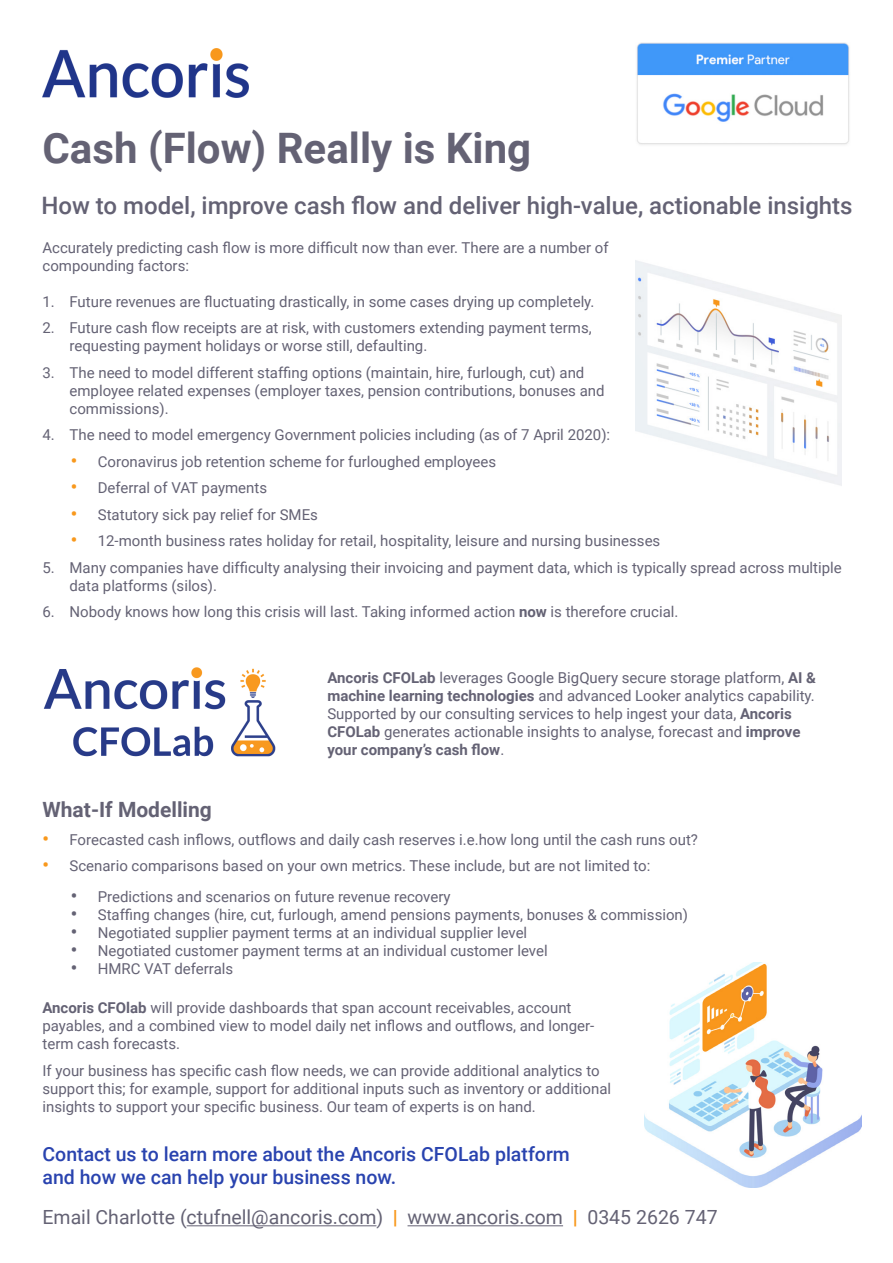
<style>
.page{position:relative;width:893px;height:1263px;background:#fff}
.page>*{position:absolute;margin:0;border:0;box-sizing:border-box;transform-origin:0 0}
.Bullets{font:700 42px "Roboto";color:#646274}
.Bullets-2{font:500 24px "Roboto";color:#646274}
.Bullets-3{font:700 21px "Roboto";color:#646274}
.Bullets-4{font:500 19.5px/23.4px "Roboto";color:#2943af}
.Bullets-5{font:19.5px "Roboto";color:#646274}
.Bullets-6{font:15px/18px "Roboto";color:#646274}
.s1{font-weight:700;font-size:18px;color:#f8981c}
.s2{font-weight:700}
.s3{font-weight:700;font-size:18px}
.s4{font-weight:900;color:#f8981c}
</style>
<div class="page">
<img style="left:43px;top:49px;width:206px;height:48px">
<img style="left:636px;top:43px;width:214px;height:102px">
<img style="left:644px;top:962px;width:217px;height:225px">
<img style="left:636px;top:260px;width:205px;height:226px">
<hr style="left:187px;top:1225px;width:189px;height:1px;background:#646274">
<hr style="left:408px;top:1225px;width:155px;height:1px;background:#646274">
<img style="left:43px;top:667px;width:233px;height:90px">
<p class="Bullets" style="left:43px;top:119px;width:490px">Cash (Flow) Really is King</p>
<p class="Bullets-2" style="left:41px;top:188px;width:813px">How to model, improve cash flow and deliver high-value, actionable insights</p>
<p class="Bullets-6" style="left:43px;top:238px;width:567px">Accurately predicting cash flow is more difficult now than ever. There are a number of compounding factors:</p>
<p class="Bullets-6" style="left:43px;top:292px;width:553px">1. Future revenues are fluctuating drastically, in some cases drying up completely.</p>
<p class="Bullets-6" style="left:70px;top:318px;width:524px;text-indent:-27px">2. Future cash flow receipts are at risk, with customers extending payment terms, requesting payment holidays or worse still, defaulting.</p>
<p class="Bullets-6" style="left:70px;top:363px;width:537px;text-indent:-27px">3. The need to model different staffing options (maintain, hire, furlough, cut) and employee related expenses (employer taxes, pension contributions, bonuses and commissions).</p>
<p class="Bullets-6" style="left:43px;top:425px;width:569px">4. The need to model emergency Government policies including (as of 7 April 2020):</p>
<p class="Bullets-6" style="left:71px;top:452px;width:427px"><span class="s1">•</span> Coronavirus job retention scheme for furloughed employees</p>
<p class="Bullets-6" style="left:71px;top:478px;width:198px"><span class="s1">•</span> Deferral of VAT payments</p>
<p class="Bullets-6" style="left:71px;top:505px;width:249px"><span class="s1">•</span> Statutory sick pay relief for SMEs</p>
<p class="Bullets-6" style="left:71px;top:531px;width:591px"><span class="s1">•</span> 12-month business rates holiday for retail, hospitality, leisure and nursing businesses</p>
<p class="Bullets-6" style="left:70px;top:558px;width:774px;text-indent:-27px">5. Many companies have difficulty analysing their invoicing and payment data, which is typically spread across multiple data platforms (silos).</p>
<p class="Bullets-6" style="left:43px;top:602px;width:637px">6. Nobody knows how long this crisis will last. Taking informed action <span class="s2">now</span> is therefore crucial.</p>
<p class="Bullets-6" style="left:327px;top:668px;width:490px"><span class="s2">Ancoris CFOLab</span> leverages Google BigQuery secure storage platform, <span class="s2">AI &amp; machine learning technologies</span> and advanced Looker analytics capability.<br>Supported by our consulting services to help ingest your data, <span class="s2">Ancoris CFOLab</span> generates actionable insights to analyse, forecast and <span class="s2">improve your company’s cash flow</span>.</p>
<p class="Bullets-3" style="left:43px;top:795px;width:171px">What-If Modelling</p>
<p class="Bullets-6" style="left:43px;top:830px;width:657px"><span class="s1">•</span> Forecasted cash inflows, outflows and daily cash reserves i.e.how long until the cash runs out?</p>
<p class="Bullets-6" style="left:43px;top:856px;width:609px"><span class="s1">•</span> Scenario comparisons based on your own metrics. These include, but are not limited to:</p>
<p class="Bullets-6" style="left:71px;top:887px;width:381px"><span class="s3">•</span> Predictions and scenarios on future revenue recovery</p>
<p class="Bullets-6" style="left:71px;top:905px;width:619px"><span class="s3">•</span> Staffing changes (hire, cut, furlough, amend pensions payments, bonuses &amp; commission)</p>
<p class="Bullets-6" style="left:71px;top:923px;width:458px"><span class="s3">•</span> Negotiated supplier payment terms at an individual supplier level</p>
<p class="Bullets-6" style="left:71px;top:941px;width:478px"><span class="s3">•</span> Negotiated customer payment terms at an individual customer level</p>
<p class="Bullets-6" style="left:71px;top:959px;width:164px"><span class="s3">•</span> HMRC VAT deferrals</p>
<p class="Bullets-6" style="left:43px;top:998px;width:553px"><span class="s2">Ancoris CFOlab</span> will provide dashboards that span account receivables, account payables, and a combined view to model daily net inflows and outflows, and longer&shy;term cash forecasts.</p>
<p class="Bullets-6" style="left:43px;top:1061px;width:570px">If your business has specific cash flow needs, we can provide additional analytics to support this; for example, support for additional inputs such as inventory or additional insights to support your specific business. Our team of experts is on hand.</p>
<p class="Bullets-4" style="left:43px;top:1141px;width:529px">Contact us to learn more about the Ancoris CFOLab platform and how we can help your business now.</p>
<p class="Bullets-5" style="left:43px;top:1204px;width:677px">Email Charlotte (ctufnell@ancoris.com) <span class="s4">|</span> www.ancoris.com <span class="s4">|</span> 0345 2626 747</p>
</div>
